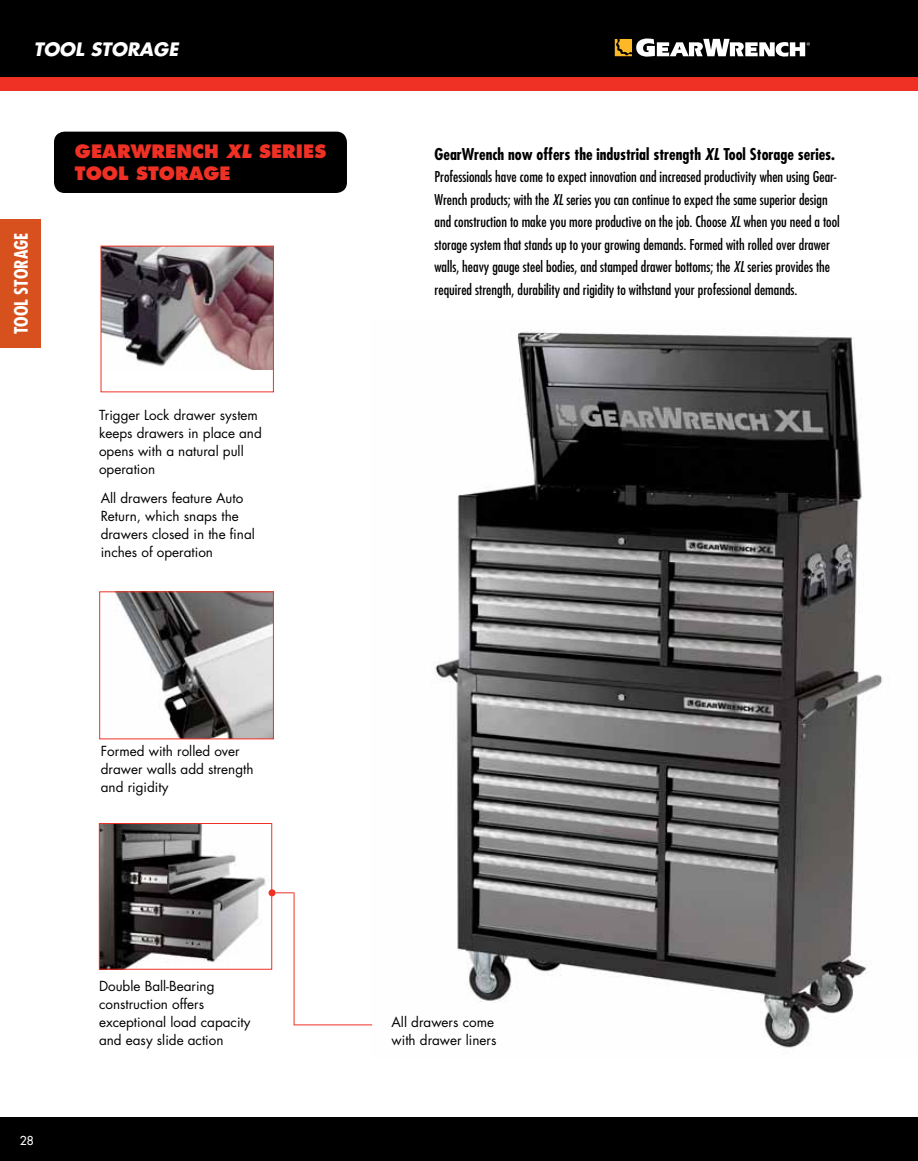
<style>
.page{position:relative;width:918px;height:1161px;background:#fff}
.page>*{position:absolute;margin:0;border:0;box-sizing:border-box;transform-origin:0 0}
.t1{font:800 18px/21.6px "Futura LT";color:#ee3124}
.t2{font:italic 700 18px "Futura LT";color:#fff}
.t3{font:700 condensed 18px "Futura LT";color:#fff}
.t4{font:700 condensed 15.9px "Futura LT";color:#000}
.t5{font:condensed 14.55px/22.5px "Futura LT";color:#000}
.t6{font:13.5px/18px "Futura LT";color:#000}
.t7{font:12px "Futura LT";color:#fff}
.s1{font-style:italic}
</style>
<div class="page">
<div style="left:0;top:1117px;width:918px;height:44px;background:#000"></div>
<div style="left:0;top:0;width:918px;height:78px;background:#000"></div>
<div style="left:0;top:78px;width:918px;height:13px;background:#ee3124"></div>
<svg style="left:615px;top:39px;width:195px;height:18px"></svg>
<div style="left:0;top:219px;width:40px;height:129px;background:#d6511e"></div>
<img style="left:372px;top:330px;width:511px;height:718px">
<div style="left:54px;top:132px;width:293px;height:61px;background:#000;border-radius:11px"></div>
<img style="left:101px;top:825px;width:169px;height:143px">
<div style="left:99px;top:823px;width:173px;height:147px;border:1px solid #ee3124"></div>
<img style="left:103px;top:248px;width:169px;height:122px">
<div style="left:101px;top:246px;width:173px;height:146px;border:1px solid #ee3124"></div>
<div style="left:269px;top:889px;width:7px;height:7px;background:#ee3124;border-radius:50%"></div>
<svg style="left:276px;top:892px;width:18px;height:1px"></svg>
<hr style="left:294px;top:1025px;width:78px;height:1px;background:#ee3124">
<hr style="left:294px;top:892px;width:1px;height:133px;background:#ee3124">
<img style="left:115px;top:593px;width:157px;height:144px">
<div style="left:99px;top:591px;width:175px;height:148px;border:1px solid #ee3124"></div>
<p class="t2" style="left:34px;top:38px;width:146px">TOOL STORAGE</p>
<p class="t3" style="left:10px;top:334px;width:103px;rotate:-90deg">TOOL STORAGE</p>
<p class="t1" style="left:75px;top:141px;width:253px">GEARWRENCH <span class="s1">XL</span> SERIES<br>TOOL STORAGE</p>
<p class="t6" style="left:99px;top:406px;width:164px">Trigger Lock drawer system keeps drawers in place and opens with a natural pull operation</p>
<p class="t6" style="left:101px;top:489px;width:156px">All drawers feature Auto<br>Return, which snaps the drawers closed in the final inches of operation</p>
<p class="t4" style="left:435px;top:144px;width:402px">GearWrench now offers the industrial strength <span class="s1">XL</span> Tool Storage series.</p>
<p class="t5" style="left:435px;top:166px;width:407px">Professionals have come to expect innovation and increased productivity when using Gear-Wrench products; with the <span class="s1">XL</span> series you can continue to expect the same superior design and construction to make you more productive on the job. Choose <span class="s1">XL</span> when you need a tool storage system that stands up to your growing demands. Formed with rolled over drawer walls, heavy gauge steel bodies, and stamped drawer bottoms; the <span class="s1">XL</span> series provides the required strength, durability and rigidity to withstand your professional demands.</p>
<p class="t6" style="left:101px;top:743px;width:154px">Formed with rolled over drawer walls add strength and rigidity</p>
<p class="t7" style="left:20px;top:1132px;width:15px">28</p>
<p class="t6" style="left:99px;top:977px;width:153px">Double Ball-Bearing construction offers exceptional load capacity and easy slide action</p>
<p class="t6" style="left:392px;top:1014px;width:107px">All drawers come with drawer liners</p>
</div>
